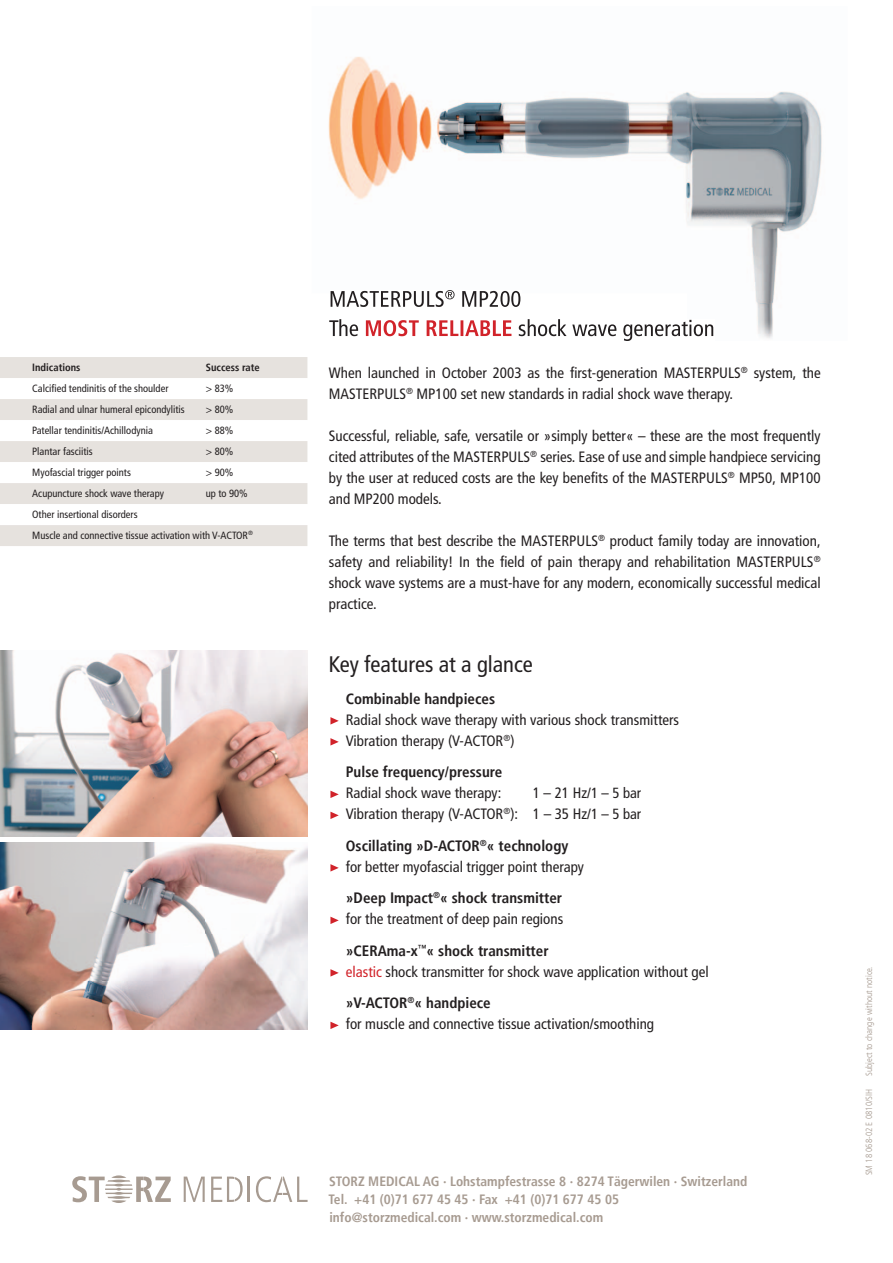
<style>
.page{position:relative;width:893px;height:1263px;background:#fff}
.page>*{position:absolute;margin:0;border:0;box-sizing:border-box;transform-origin:0 0}
.t1{font:condensed 22.5px "Frutiger LT";color:#231f20}
.t2{font:condensed 15px/21px "Frutiger LT";color:#231f20}
.t3{font:700 condensed 15px "Frutiger LT";color:#231f20}
.t4{font:condensed 14.7px "Frutiger LT";color:#231f20}
.t5{font:700 condensed 13.5px/18px "Frutiger LT";color:#a79b91}
.t6{font:condensed 10.5px/21px "Frutiger LT";color:#231f20}
.t7{font:700 condensed 10.5px "Frutiger LT";color:#231f20}
.t8{font:300 condensed 9px "Frutiger LT";color:#a79b91}
.s1{font-size:15px}
.s2{font-size:14.7px}
.s3{font-weight:700}
.s4{color:#d1232a}
</style>
<div class="page">
<img style="left:0;top:651px;width:308px;height:378px">
<svg style="left:184px;top:1176px;width:21px;height:26px"></svg>
<svg style="left:211px;top:1176px;width:32px;height:26px"></svg>
<hr style="left:248px;top:1176px;width:2px;height:26px;background:#a79b91">
<svg style="left:256px;top:1176px;width:52px;height:26px"></svg>
<svg style="left:72px;top:1175px;width:99px;height:28px"></svg>
<svg style="left:330px;top:717px;width:9px;height:7px"></svg>
<svg style="left:330px;top:738px;width:9px;height:7px"></svg>
<svg style="left:330px;top:791px;width:9px;height:7px"></svg>
<svg style="left:330px;top:812px;width:9px;height:7px"></svg>
<svg style="left:330px;top:864px;width:9px;height:7px"></svg>
<svg style="left:330px;top:917px;width:9px;height:7px"></svg>
<svg style="left:330px;top:969px;width:9px;height:7px"></svg>
<svg style="left:330px;top:1022px;width:9px;height:7px"></svg>
<div style="left:0;top:357px;width:307px;height:189px;background:#e6e2de"></div>
<svg style="left:0;top:378px;width:307px;height:147px"></svg>
<hr style="left:0;top:838px;width:308px;height:4px;background:#fff">
<img style="left:328px;top:57px;width:494px;height:281px">
<img style="left:331px;top:291px;width:113px;height:16px">
<svg style="left:445px;top:290px;width:10px;height:9px"></svg>
<img style="left:455px;top:291px;width:66px;height:16px">
<img style="left:329px;top:319px;width:30px;height:17px">
<img style="left:366px;top:320px;width:145px;height:16px">
<img style="left:513px;top:319px;width:202px;height:22px">
<p class="t7" style="left:32px;top:361px;width:50px">Indications</p>
<p class="t7" style="left:206px;top:361px;width:55px">Success rate</p>
<p class="t6" style="left:32px;top:378px;width:138px">Calcified tendinitis of the shoulder</p>
<p class="t6" style="left:206px;top:378px;width:29px">&gt; 83%</p>
<p class="t6" style="left:32px;top:399px;width:154px">Radial and ulnar humeral epicondylitis</p>
<p class="t6" style="left:206px;top:399px;width:29px">&gt; 80%</p>
<p class="t6" style="left:32px;top:420px;width:122px">Patellar tendinitis/Achillodynia</p>
<p class="t6" style="left:206px;top:420px;width:29px">&gt; 88%</p>
<p class="t6" style="left:32px;top:441px;width:62px">Plantar fasciitis</p>
<p class="t6" style="left:206px;top:441px;width:29px">&gt; 80%</p>
<p class="t6" style="left:32px;top:462px;width:100px">Myofascial trigger points</p>
<p class="t6" style="left:206px;top:462px;width:29px">&gt; 90%</p>
<p class="t6" style="left:32px;top:483px;width:133px">Acupuncture shock wave therapy</p>
<p class="t6" style="left:206px;top:483px;width:43px">up to 90%</p>
<p class="t6" style="left:32px;top:504px;width:222px">Other insertional disorders<br>Muscle and connective tissue activation with V-ACTOR<sup>®</sup></p>
<p class="t2" style="left:329px;top:362px;width:493px">When launched in October 2003 as the first-generation MASTERPULS<sup>®</sup> system, the<br>MASTERPULS<sup>®</sup> MP100 set new standards in radial shock wave therapy.</p>
<p class="t2" style="left:329px;top:425px;width:493px;text-align:justify">Successful, reliable, safe, versatile or »simply better« – these are the most frequently cited attributes of the MASTERPULS<sup>®</sup> series. Ease of use and simple handpiece servicing by the user at reduced costs are the key benefits of the MASTERPULS<sup>®</sup> MP50, MP100 and MP200 models.</p>
<p class="t2" style="left:329px;top:530px;width:493px;text-align:justify">The terms that best describe the MASTERPULS<sup>®</sup> product family today are innovation, safety and reliability! In the field of pain therapy and rehabilitation MASTERPULS<sup>® </sup>shock wave systems are a must-have for any modern, economically successful medical practice.</p>
<h1 class="t1" style="left:329px;top:651px;width:206px">Key features at a glance</h1>
<p class="t3" style="left:346px;top:689px;width:151px">Combinable handpieces</p>
<p class="t2" style="left:346px;top:709px;width:335px">Radial shock wave therapy with various shock transmitters<br>Vibration therapy (V-ACTOR<sup>®</sup>)</p>
<p class="t3" style="left:346px;top:763px;width:158px">Pulse frequency/pressure</p>
<p class="t2" style="left:346px;top:782px;width:157px">Radial shock wave therapy:</p>
<p class="t4" style="left:533px;top:784px;width:110px"><span class="s1">1 – 21 Hz</span>/1 – 5 bar</p>
<p class="t2" style="left:346px;top:798px;width:297px;line-height:31.5px">Vibration therapy (V-ACTOR<sup>®</sup>): 1 – 35 Hz<span class="s2">/1 – 5 bar<br></span><span class="s3">Oscillating »D-ACTOR</span><sup>®</sup><span class="s3">« technology</span></p>
<p class="t2" style="left:346px;top:851px;width:240px;line-height:31.5px">for better myofascial trigger point therapy <span class="s3">»Deep Impact</span><sup>®</sup><span class="s3">« shock transmitter</span></p>
<p class="t2" style="left:346px;top:903px;width:219px;line-height:31.5px">for the treatment of deep pain regions <span class="s3">»CERAma-x</span><sup>™</sup><span class="s3">« shock transmitter</span></p>
<p class="t2" style="left:346px;top:956px;width:364px;line-height:31.5px"><span class="s4">elastic</span> shock transmitter for shock wave application without gel <span class="s3">»V-ACTOR</span><sup>®</sup><span class="s3">« handpiece</span></p>
<p class="t2" style="left:346px;top:1013px;width:310px">for muscle and connective tissue activation/smoothing</p>
<p class="t5" style="left:329px;top:1172px;width:420px">STORZ MEDICAL AG · Lohstampfestrasse 8 · 8274 Tägerwilen · Switzerland<br>Tel. +41 (0)71 677 45 45 · Fax +41 (0)71 677 45 05 info@storzmedical.com · www.storzmedical.com</p>
<p class="t8" style="left:864px;top:1076px;width:111px;rotate:-90deg">Subject to change without notice.</p>
<p class="t8" style="left:864px;top:1175px;width:88px;rotate:-90deg">SM 18 068-02 E 0810/SIH</p>
</div>
